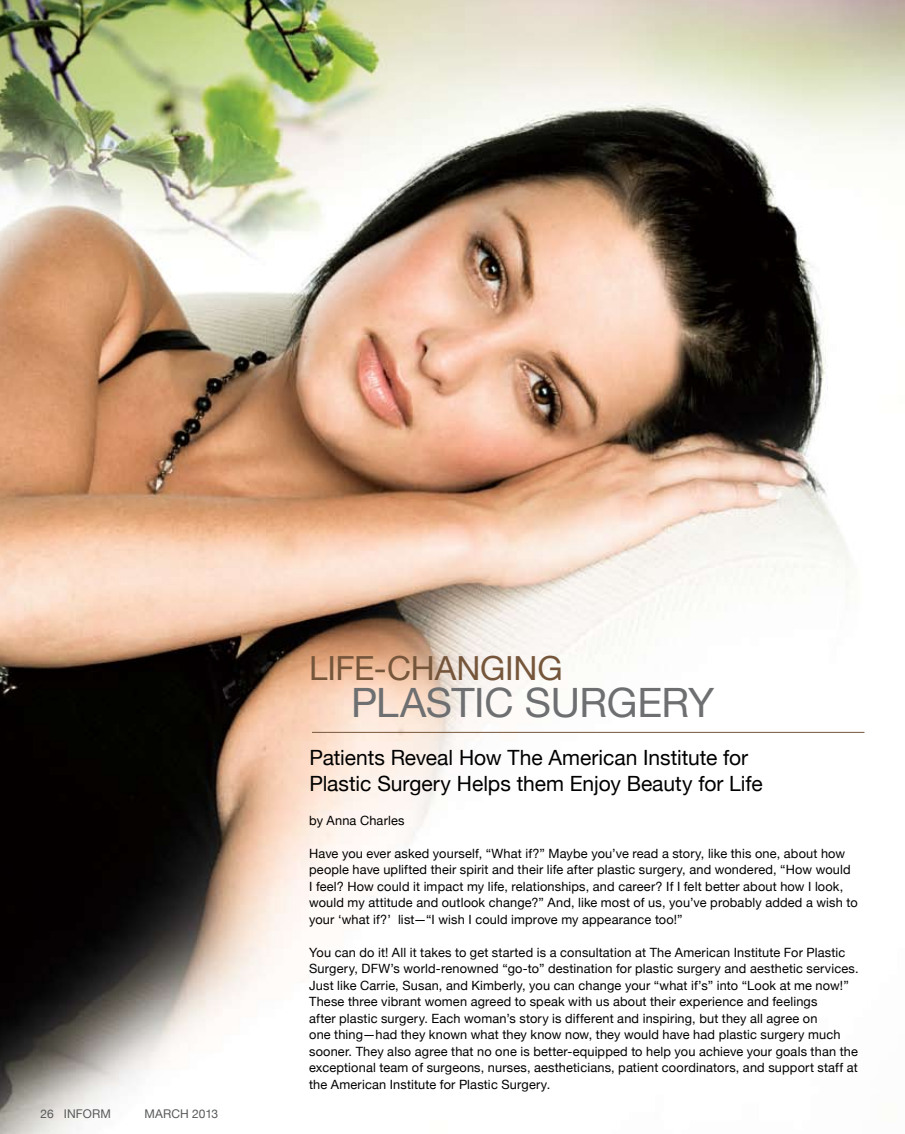
<style>
.page{position:relative;width:905px;height:1134px;background:#fff}
.page>*{position:absolute;margin:0;border:0;box-sizing:border-box;transform-origin:0 0}
.t1{font:40.5px "Helvetica Neue";letter-spacing:-.01em;color:#6d6f71}
.t2{font:33.3px "Helvetica Neue";letter-spacing:-.01em;color:#76563b}
.t3{font:21px/25.5px "Helvetica Neue";color:#000}
.t4{font:12.75px/16.5px "Helvetica Neue";letter-spacing:.015em;color:#000}
.t5{font:12px "Helvetica Neue";letter-spacing:.01em;color:#58595b}
</style>
<div class="page">
<img style="left:0;top:0;width:904px;height:1134px">
<hr style="left:312px;top:732px;width:552px;height:1px;background:#76563b">
<p class="t5" style="left:40px;top:1107px;width:72px">26 INFORM</p>
<p class="t5" style="left:144px;top:1107px;width:75px">MARCH 2013</p>
<h2 class="t2" style="left:309px;top:648px;width:255px">LIFE-CHANGING</h2>
<h1 class="t1" style="left:351px;top:678px;width:365px">PLASTIC SURGERY</h1>
<h3 class="t3" style="left:309px;top:745px;width:454px">Patients Reveal How The American Institute for<br>Plastic Surgery Helps them Enjoy Beauty for Life</h3>
<p class="t4" style="left:309px;top:812px;width:97px">by Anna Charles</p>
<p class="t4" style="left:309px;top:845px;width:550px">Have you ever asked yourself, “What if?” Maybe you’ve read a story, like this one, about how people have uplifted their spirit and their life after plastic surgery, and wondered, “How would<br>I feel? How could it impact my life, relationships, and career? If I felt better about how I look, would my attitude and outlook change?” And, like most of us, you’ve probably added a wish to your ‘what if?’ list—“I wish I could improve my appearance too!”</p>
<p class="t4" style="left:309px;top:944px;width:551px">You can do it! All it takes to get started is a consultation at The American Institute For Plastic Surgery, DFW’s world-renowned “go-to” destination for plastic surgery and aesthetic services.<br>Just like Carrie, Susan, and Kimberly, you can change your “what if’s” into “Look at me now!” These three vibrant women agreed to speak with us about their experience and feelings<br>after plastic surgery. Each woman’s story is different and inspiring, but they all agree on<br>one thing—had they known what they know now, they would have had plastic surgery much sooner. They also agree that no one is better-equipped to help you achieve your goals than the exceptional team of surgeons, nurses, aestheticians, patient coordinators, and support staff at the American Institute for Plastic Surgery.</p>
</div>
